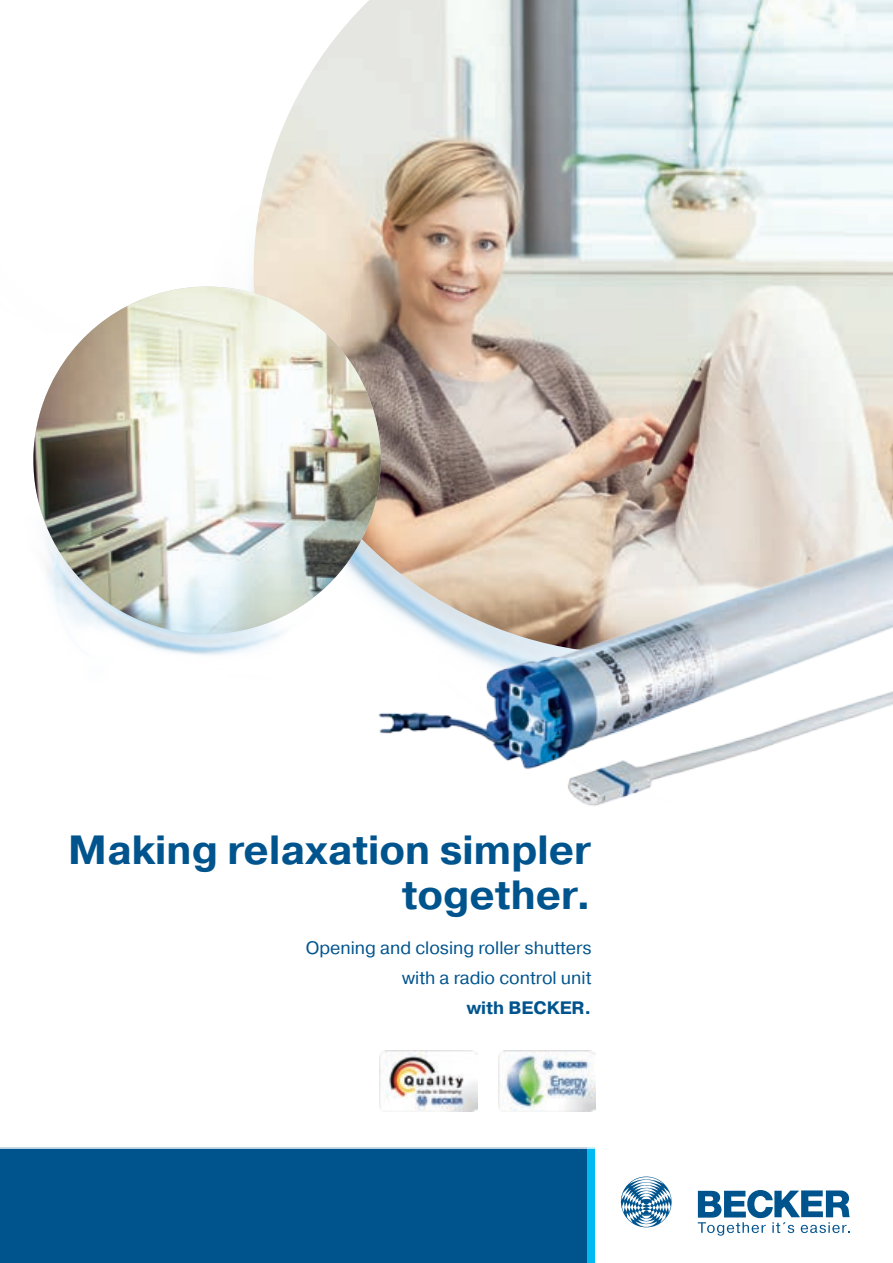
<style>
.page{position:relative;width:893px;height:1263px;background:#fff}
.page>*{position:absolute;margin:0;border:0;box-sizing:border-box;transform-origin:0 0}
.t1{font:700 40.8px/45px "Pragmatica";color:#00548e;text-align:right}
.t2{font:18px/30px "Pragmatica";color:#00548e;text-align:right}
.t3{font:700 18px "Pragmatica";color:#00548e}
</style>
<div class="page">
<img style="left:263px;top:0;width:630px;height:444px">
<svg style="left:621px;top:1176px;width:51px;height:52px"></svg>
<svg style="left:698px;top:1190px;width:152px;height:46px"></svg>
<div style="left:582px;top:1148px;width:13px;height:115px;background:#00baf1"></div>
<div style="left:0;top:1148px;width:586px;height:115px;background:#00548e"></div>
<hr style="left:0;top:1147px;width:893px;height:2px;background:#fff">
<img style="left:379px;top:1051px;width:98px;height:61px">
<img style="left:498px;top:1051px;width:97px;height:60px">
<img style="left:253px;top:190px;width:137px;height:72px">
<svg style="left:197px;top:262px;width:208px;height:25px;fill:#f0e3cf"></svg>
<img style="left:33px;top:287px;width:372px;height:368px">
<img style="left:269px;top:444px;width:624px;height:362px">
<h1 class="t1" style="left:68px;top:828px;width:525px">Making relaxation simpler together.</h1>
<p class="t2" style="left:306px;top:933px;width:287px">Opening and closing roller shutters with a radio control unit</p>
<p class="t3" style="left:467px;top:996px;width:126px">with BECKER.</p>
</div>
